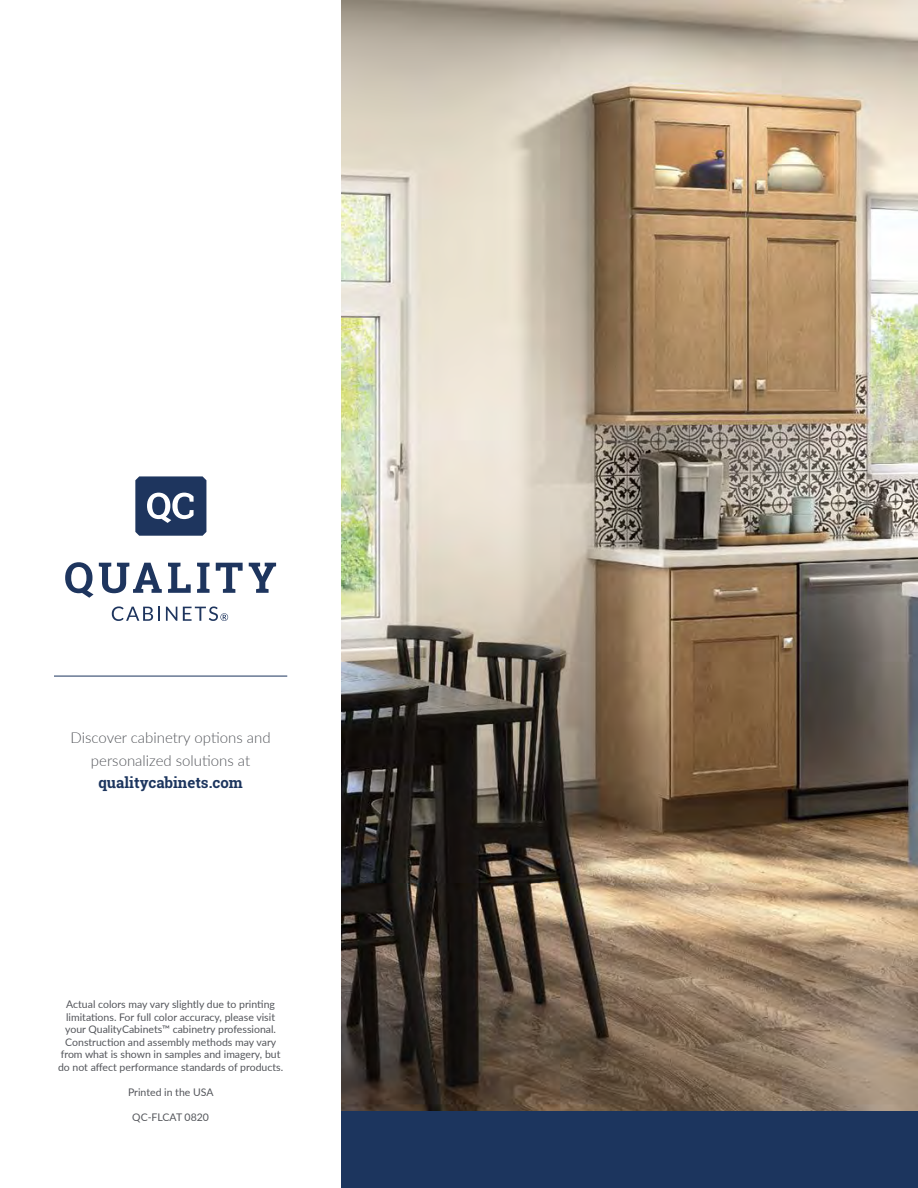
<style>
.page{position:relative;width:918px;height:1188px;background:#fff}
.page>*{position:absolute;margin:0;border:0;box-sizing:border-box;transform-origin:0 0}
.t1{font:300 15px/22.5px "Lato";color:#54565b;text-align:center}
.t2{font:700 15px "Roboto Slab";color:#1c355e}
.t3{font:10.5px/12.6px "Lato";color:#54565b;text-align:center}
</style>
<div class="page">
<div style="left:341px;top:1097px;width:577px;height:91px;background:#1c355e"></div>
<svg style="left:135px;top:476px;width:71px;height:60px"></svg>
<svg style="left:65px;top:562px;width:97px;height:36px"></svg>
<svg style="left:168px;top:563px;width:23px;height:30px"></svg>
<svg style="left:197px;top:563px;width:13px;height:30px"></svg>
<svg style="left:216px;top:563px;width:27px;height:30px"></svg>
<svg style="left:249px;top:563px;width:27px;height:30px"></svg>
<svg style="left:112px;top:606px;width:48px;height:15px"></svg>
<svg style="left:166px;top:607px;width:11px;height:14px"></svg>
<svg style="left:183px;top:606px;width:45px;height:15px"></svg>
<hr style="left:54px;top:676px;width:233px;height:1px;background:#1c355e">
<img style="left:341px;top:0;width:577px;height:1111px">
<h1 class="t1" style="left:71px;top:726px;width:202px">Discover cabinetry options and personalized solutions at</h1>
<h1 class="t2" style="left:98px;top:773px;width:146px">qualitycabinets.com</h1>
<p class="t3" style="left:58px;top:997px;width:227px">Actual colors may vary slightly due to printing limitations. For full color accuracy, please visit your QualityCabinets™ cabinetry professional.<br>Construction and assembly methods may vary from what is shown in samples and imagery, but do not affect performance standards of products.</p>
<p class="t3" style="left:128px;top:1086px;width:87px">Printed in the USA</p>
<p class="t3" style="left:132px;top:1111px;width:78px">QC-FLCAT 0820</p>
</div>
